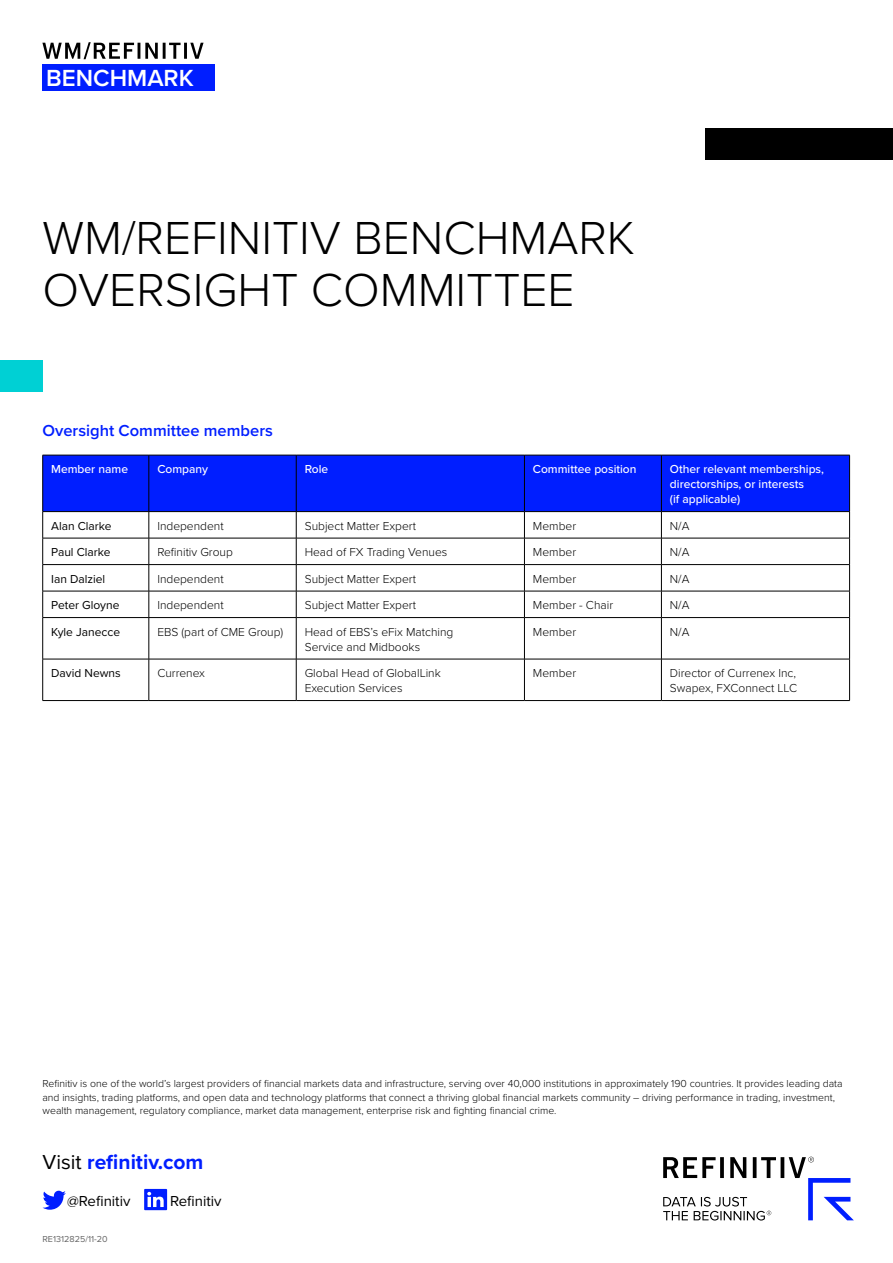
<style>
.page{position:relative;width:893px;height:1263px;background:#fff}
.page>*{position:absolute;margin:0;border:0;box-sizing:border-box;transform-origin:0 0}
.R_Title_-_Text_Heavy{font:300 48px/52.5px "Proxima Nova";color:#000}
.t1{font:600 24.15px "Proxima Nova";color:#fff}
.R_Call_to_Action{font:700 21px "Proxima Nova";color:#001eff}
.R_Body_Heading{font:600 16.5px "Proxima Nova";color:#001eff}
.R_Social_Links{font:15px "Proxima Nova";color:#000}
.R_Table_Text{font:300 12px/15px "Proxima Nova";color:#000}
.R_Table_Header{font:500 12px/15px "Proxima Nova";color:#fff}
.R_Table_Text-2{font:12px "Proxima Nova";color:#000}
.R_Legal_Text{font:300 10.5px/13.5px "Proxima Nova";color:#000}
.R_Job_Number{font:9px "Proxima Nova";color:#666}
.s1{font-weight:400;color:#000}
</style>
<div class="page">
<div style="left:706px;top:128px;width:187px;height:31px;background:#000"></div>
<div style="left:0;top:360px;width:43px;height:32px;background:#00d0d4"></div>
<div style="left:43px;top:456px;width:806px;height:55px;background:#001eff"></div>
<hr style="left:43px;top:455px;width:106px;height:1px;background:#000">
<hr style="left:42px;top:455px;width:1px;height:56px;background:#000">
<hr style="left:149px;top:455px;width:147px;height:1px;background:#000">
<hr style="left:149px;top:455px;width:1px;height:56px;background:#000">
<hr style="left:296px;top:455px;width:228px;height:1px;background:#000">
<hr style="left:296px;top:455px;width:1px;height:56px;background:#000">
<hr style="left:524px;top:455px;width:137px;height:1px;background:#000">
<hr style="left:524px;top:455px;width:1px;height:56px;background:#000">
<hr style="left:661px;top:455px;width:189px;height:1px;background:#000">
<hr style="left:661px;top:455px;width:1px;height:56px;background:#000">
<hr style="left:849px;top:455px;width:1px;height:56px;background:#000">
<hr style="left:43px;top:511px;width:106px;height:1px;background:#000">
<hr style="left:149px;top:511px;width:147px;height:1px;background:#000">
<hr style="left:296px;top:511px;width:228px;height:1px;background:#000">
<hr style="left:524px;top:511px;width:137px;height:1px;background:#000">
<hr style="left:661px;top:511px;width:189px;height:1px;background:#000">
<hr style="left:43px;top:538px;width:106px;height:1px;background:#000">
<hr style="left:149px;top:538px;width:147px;height:1px;background:#000">
<hr style="left:296px;top:538px;width:228px;height:1px;background:#000">
<hr style="left:524px;top:538px;width:137px;height:1px;background:#000">
<hr style="left:661px;top:538px;width:189px;height:1px;background:#000">
<hr style="left:43px;top:564px;width:106px;height:1px;background:#000">
<hr style="left:149px;top:564px;width:147px;height:1px;background:#000">
<hr style="left:296px;top:564px;width:228px;height:1px;background:#000">
<hr style="left:524px;top:564px;width:137px;height:1px;background:#000">
<hr style="left:661px;top:564px;width:189px;height:1px;background:#000">
<hr style="left:43px;top:591px;width:106px;height:1px;background:#000">
<svg style="left:42px;top:512px;width:1px;height:105px"></svg>
<hr style="left:149px;top:591px;width:147px;height:1px;background:#000">
<svg style="left:149px;top:512px;width:1px;height:105px"></svg>
<hr style="left:296px;top:591px;width:228px;height:1px;background:#000">
<svg style="left:296px;top:512px;width:1px;height:105px"></svg>
<hr style="left:524px;top:591px;width:137px;height:1px;background:#000">
<svg style="left:524px;top:512px;width:1px;height:105px"></svg>
<hr style="left:661px;top:591px;width:189px;height:1px;background:#000">
<svg style="left:661px;top:512px;width:1px;height:105px"></svg>
<svg style="left:849px;top:512px;width:1px;height:105px"></svg>
<hr style="left:43px;top:617px;width:106px;height:1px;background:#000">
<hr style="left:42px;top:618px;width:1px;height:41px;background:#000">
<hr style="left:149px;top:617px;width:147px;height:1px;background:#000">
<hr style="left:149px;top:618px;width:1px;height:41px;background:#000">
<hr style="left:296px;top:617px;width:228px;height:1px;background:#000">
<hr style="left:296px;top:618px;width:1px;height:41px;background:#000">
<hr style="left:524px;top:617px;width:137px;height:1px;background:#000">
<hr style="left:524px;top:618px;width:1px;height:41px;background:#000">
<hr style="left:661px;top:617px;width:189px;height:1px;background:#000">
<hr style="left:661px;top:618px;width:1px;height:41px;background:#000">
<hr style="left:849px;top:618px;width:1px;height:41px;background:#000">
<hr style="left:43px;top:659px;width:106px;height:1px;background:#000">
<hr style="left:42px;top:659px;width:1px;height:41px;background:#000">
<hr style="left:149px;top:659px;width:147px;height:1px;background:#000">
<hr style="left:149px;top:659px;width:1px;height:41px;background:#000">
<hr style="left:296px;top:659px;width:228px;height:1px;background:#000">
<hr style="left:296px;top:659px;width:1px;height:41px;background:#000">
<hr style="left:524px;top:659px;width:137px;height:1px;background:#000">
<hr style="left:524px;top:659px;width:1px;height:41px;background:#000">
<hr style="left:661px;top:659px;width:189px;height:1px;background:#000">
<hr style="left:661px;top:659px;width:1px;height:41px;background:#000">
<hr style="left:849px;top:659px;width:1px;height:41px;background:#000">
<hr style="left:43px;top:700px;width:106px;height:1px;background:#000">
<hr style="left:149px;top:700px;width:147px;height:1px;background:#000">
<hr style="left:296px;top:700px;width:228px;height:1px;background:#000">
<hr style="left:524px;top:700px;width:137px;height:1px;background:#000">
<hr style="left:661px;top:700px;width:189px;height:1px;background:#000">
<svg style="left:43px;top:1191px;width:23px;height:19px"></svg>
<svg style="left:144px;top:1189px;width:23px;height:21px"></svg>
<div style="left:42px;top:64px;width:173px;height:27px;background:#001eff"></div>
<svg style="left:42px;top:42px;width:162px;height:17px"></svg>
<svg style="left:663px;top:1157px;width:191px;height:63px"></svg>
<p class="t1" style="left:46px;top:60px;width:149px">BENCHMARK</p>
<p class="R_Title_-_Text_Heavy" style="left:43px;top:209px;width:594px">WM/REFINITIV BENCHMARK<br>OVERSIGHT COMMITTEE</p>
<p class="R_Body_Heading" style="left:43px;top:418px;width:232px">Oversight Committee members</p>
<p class="R_Table_Header" style="left:51px;top:462px;width:78px">Member name</p>
<p class="R_Table_Header" style="left:157px;top:462px;width:52px">Company</p>
<p class="R_Table_Header" style="left:305px;top:462px;width:25px">Role</p>
<p class="R_Table_Header" style="left:533px;top:462px;width:105px">Committee position</p>
<p class="R_Table_Header" style="left:670px;top:462px;width:156px">Other relevant memberships, directorships, or interests<br>(if applicable)</p>
<p class="R_Table_Text-2" style="left:51px;top:517px;width:62px">Alan Clarke</p>
<p class="R_Table_Text" style="left:157px;top:517px;width:68px">Independent</p>
<p class="R_Table_Text" style="left:305px;top:517px;width:113px">Subject Matter Expert</p>
<p class="R_Table_Text" style="left:533px;top:517px;width:45px">Member</p>
<p class="R_Table_Text" style="left:670px;top:517px;width:21px">N/A</p>
<p class="R_Table_Text-2" style="left:51px;top:543px;width:61px">Paul Clarke</p>
<p class="R_Table_Text" style="left:157px;top:544px;width:77px">Refinitiv Group</p>
<p class="R_Table_Text" style="left:305px;top:544px;width:144px">Head of FX Trading Venues</p>
<p class="R_Table_Text" style="left:533px;top:544px;width:45px">Member</p>
<p class="R_Table_Text" style="left:670px;top:544px;width:21px">N/A</p>
<p class="R_Table_Text-2" style="left:51px;top:570px;width:56px">Ian Dalziel</p>
<p class="R_Table_Text" style="left:157px;top:570px;width:68px">Independent</p>
<p class="R_Table_Text" style="left:305px;top:570px;width:113px">Subject Matter Expert</p>
<p class="R_Table_Text" style="left:533px;top:570px;width:45px">Member</p>
<p class="R_Table_Text" style="left:670px;top:570px;width:21px">N/A</p>
<p class="R_Table_Text-2" style="left:51px;top:596px;width:70px">Peter Gloyne</p>
<p class="R_Table_Text" style="left:157px;top:597px;width:68px">Independent</p>
<p class="R_Table_Text" style="left:305px;top:597px;width:113px">Subject Matter Expert</p>
<p class="R_Table_Text" style="left:533px;top:597px;width:82px">Member - Chair</p>
<p class="R_Table_Text" style="left:670px;top:597px;width:21px">N/A</p>
<p class="R_Table_Text-2" style="left:51px;top:623px;width:70px">Kyle Janecce</p>
<p class="R_Table_Text" style="left:157px;top:623px;width:128px">EBS (part of CME Group)</p>
<p class="R_Table_Text" style="left:305px;top:623px;width:150px">Head of EBS’s eFix Matching<br>Service and Midbooks</p>
<p class="R_Table_Text" style="left:533px;top:623px;width:45px">Member</p>
<p class="R_Table_Text" style="left:670px;top:623px;width:21px">N/A</p>
<p class="R_Table_Text-2" style="left:51px;top:664px;width:71px">David Newns</p>
<p class="R_Table_Text" style="left:157px;top:665px;width:49px">Currenex</p>
<p class="R_Table_Text" style="left:305px;top:665px;width:138px">Global Head of GlobalLink<br>Execution Services</p>
<p class="R_Table_Text" style="left:533px;top:665px;width:45px">Member</p>
<p class="R_Table_Text" style="left:670px;top:665px;width:129px">Director of Currenex Inc,<br>Swapex, FXConnect LLC</p>
<p class="R_Legal_Text" style="left:43px;top:1076px;width:802px">Refinitiv is one of the world’s largest providers of financial markets data and infrastructure, serving over 40,000 institutions in approximately 190 countries. It provides leading data and insights, trading platforms, and open data and technology platforms that connect a thriving global financial markets community – driving performance in trading, investment, wealth management, regulatory compliance, market data management, enterprise risk and fighting financial crime.</p>
<p class="R_Call_to_Action" style="left:43px;top:1146px;width:163px"><span class="s1">Visit</span> refinitiv.com</p>
<p class="R_Social_Links" style="left:67px;top:1190px;width:65px">@Refinitiv</p>
<p class="R_Social_Links" style="left:170px;top:1190px;width:53px">Refinitiv</p>
<p class="R_Job_Number" style="left:43px;top:1232px;width:67px">RE1312825/11-20</p>
</div>
